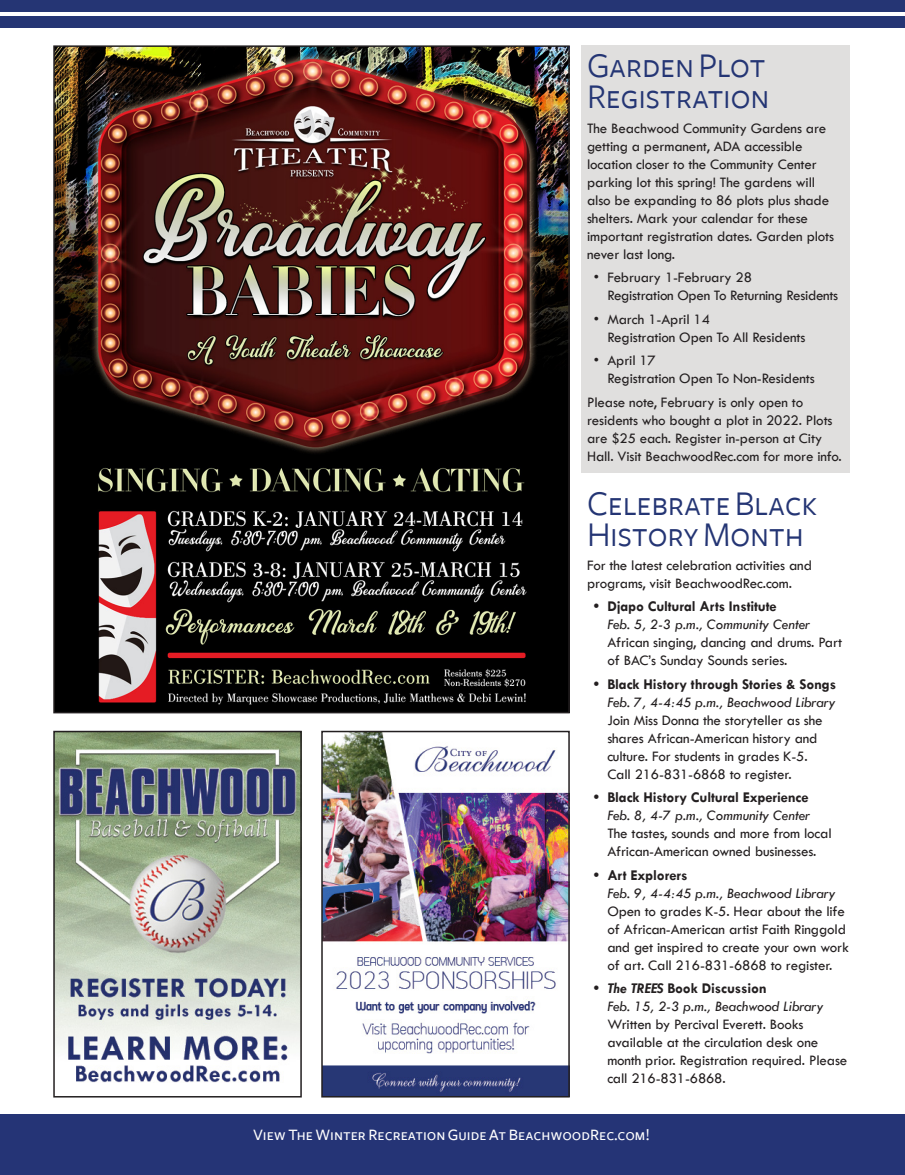
<style>
.page{position:relative;width:905px;height:1175px;background:#fff}
.page>*{position:absolute;margin:0;border:0;box-sizing:border-box;transform-origin:0 0}
.t1{font:36px/31.2px "Freight Sans Book SC";letter-spacing:-.01em;color:#243574}
.t2{font:16.5px "Freight Sans Medium SC";color:#fff}
.t3{font:15px/18px "Tw Cen";letter-spacing:-.01em;color:#231f20}
.t4{font:italic 15px/18px "Tw Cen";letter-spacing:-.01em;color:#231f20}
.t5{font:700 15px "Tw Cen";letter-spacing:-.01em;color:#231f20}
.s1{font-weight:700}
.s2{font-weight:700;font-style:normal}
</style>
<div class="page">
<div style="left:0;top:1114px;width:904px;height:60px;background:#253476"></div>
<div style="left:581px;top:45px;width:269px;height:427px;background:#e0dfde"></div>
<div style="left:0;top:16px;width:904px;height:12px;background:#253574"></div>
<div style="left:0;top:0;width:904px;height:12px;background:#253574"></div>
<img style="left:56px;top:48px;width:510px;height:662px">
<div style="left:53px;top:45px;width:516px;height:668px;border:2px solid #231f20"></div>
<img style="left:56px;top:733px;width:243px;height:350px">
<div style="left:53px;top:730px;width:249px;height:367px;border:2px solid #231f20"></div>
<img style="left:324px;top:733px;width:242px;height:361px">
<div style="left:321px;top:730px;width:248px;height:367px;border:2px solid #231f20"></div>
<h1 class="t1" style="left:587px;top:51px;width:184px">Garden Plot<br>Registration</h1>
<p class="t3" style="left:587px;top:119px;width:248px">The Beachwood Community Gardens are getting a permanent, ADA accessible location closer to the Community Center parking lot this spring! The gardens will also be expanding to 86 plots plus shade shelters. Mark your calendar for these important registration dates. Garden plots never last long.</p>
<p class="t3" style="left:607px;top:268px;width:232px;text-indent:-14px">• February 1-February 28<br>Registration Open To Returning Residents</p>
<p class="t3" style="left:607px;top:310px;width:199px;text-indent:-14px">• March 1-April 14<br>Registration Open To All Residents</p>
<p class="t3" style="left:607px;top:351px;width:209px;text-indent:-14px">• April 17<br>Registration Open To Non-Residents</p>
<p class="t3" style="left:587px;top:393px;width:256px">Please note, February is only open to residents who bought a plot in 2022. Plots are $25 each. Register in-person at City Hall. Visit BeachwoodRec.com for more info.</p>
<h1 class="t1" style="left:587px;top:488px;width:231px">Celebrate Black<br>History Month</h1>
<p class="t3" style="left:587px;top:556px;width:226px">For the latest celebration activities and programs, visit BeachwoodRec.com.</p>
<p class="t5" style="left:594px;top:597px;width:184px">• Djapo Cultural Arts Institute</p>
<p class="t4" style="left:607px;top:615px;width:204px">Feb. 5, 2-3 p.m., Community Center</p>
<p class="t3" style="left:607px;top:633px;width:236px">African singing, dancing and drums. Part of BAC’s Sunday Sounds series.</p>
<p class="t5" style="left:594px;top:675px;width:244px">• Black History through Stories &amp; Songs</p>
<p class="t4" style="left:607px;top:693px;width:229px">Feb. 7, 4-4:45 p.m., Beachwood Library</p>
<p class="t3" style="left:607px;top:711px;width:217px">Join Miss Donna the storyteller as she shares African-American history and culture. For students in grades K-5.<br>Call 216-831-6868 to register.</p>
<p class="t5" style="left:594px;top:788px;width:216px">• Black History Cultural Experience</p>
<p class="t4" style="left:607px;top:806px;width:204px">Feb. 8, 4-7 p.m., Community Center</p>
<p class="t3" style="left:607px;top:824px;width:226px">The tastes, sounds and more from local<br>African-American owned businesses.</p>
<p class="t5" style="left:594px;top:866px;width:95px">• Art Explorers</p>
<p class="t4" style="left:607px;top:883px;width:229px">Feb. 9, 4-4:45 p.m., Beachwood Library</p>
<p class="t3" style="left:607px;top:901px;width:243px">Open to grades K-5. Hear about the life of African-American artist Faith Ringgold and get inspired to create your own work of art. Call 216-831-6868 to register.</p>
<p class="t4" style="left:607px;top:979px;width:217px;text-indent:-13px"><span class="s1">• The TREES</span> <span class="s2">Book Discussion<br></span>Feb. 15, 2-3 p.m., Beachwood Library</p>
<p class="t3" style="left:607px;top:1015px;width:241px">Written by Percival Everett. Books available at the circulation desk one month prior. Registration required. Please call 216-831-6868.</p>
<p class="t2" style="left:253px;top:1125px;width:398px">View The Winter Recreation Guide At BeachwoodRec.com!</p>
</div>
